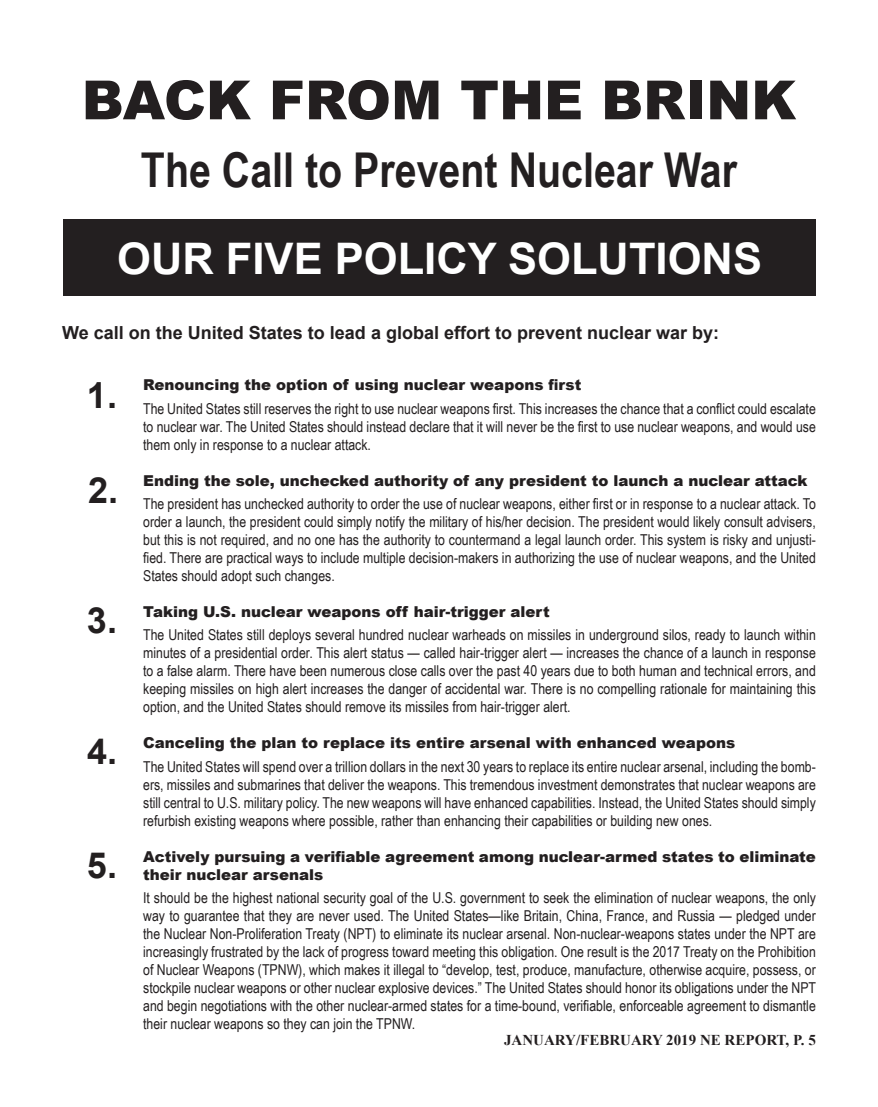
<style>
.page{position:relative;width:878px;height:1107px;background:#fff}
.page>*{position:absolute;margin:0;border:0;box-sizing:border-box;transform-origin:0 0}
.t1{font:900 54px "Arial";color:#231f20}
.t2{font:700 48px "Arial Narrow";color:#231f20}
.t3{font:700 43.5px "Arial";color:#fff}
.t4{font:700 36px "Arial";color:#231f20}
.t5{font:700 18px "Arial";color:#231f20}
.t6{font:15px/18px "Arial Narrow";color:#231f20;text-align:justify}
.t7{font:900 15px/18px "Arial";color:#231f20}
.t8{font:700 15px "Times New Roman";color:#231f20}
</style>
<div class="page">
<div style="left:63px;top:220px;width:752px;height:76px;background:#231f20"></div>
<h1 class="t1" style="left:82px;top:61px;width:716px">BACK FROM THE BRINK</h1>
<h2 class="t2" style="left:141px;top:134px;width:597px">The Call to Prevent Nuclear War</h2>
<h3 class="t3" style="left:117px;top:229px;width:646px">OUR FIVE POLICY SOLUTIONS</h3>
<p class="t5" style="left:62px;top:321px;width:658px">We call on the United States to lead a global effort to prevent nuclear war by:</p>
<h3 class="t4" style="left:87px;top:371px;width:32px">1.</h3>
<p class="t7" style="left:143px;top:375px;width:440px">Renouncing the option of using nuclear weapons first</p>
<p class="t6" style="left:143px;top:399px;width:674px">The United States still reserves the right to use nuclear weapons first. This increases the chance that a conflict could escalate to nuclear war. The United States should instead declare that it will never be the first to use nuclear weapons, and would use them only in response to a nuclear attack.</p>
<p class="t7" style="left:143px;top:471px;width:666px">Ending the sole, unchecked authority of any president to launch a nuclear attack</p>
<p class="t6" style="left:143px;top:494px;width:674px">The president has unchecked authority to order the use of nuclear weapons, either first or in response to a nuclear attack. To order a launch, the president could simply notify the military of his/her decision. The president would likely consult advisers, but this is not required, and no one has the authority to countermand a legal launch order. This system is risky and unjusti&shy;fied. There are practical ways to include multiple decision-makers in authorizing the use of nuclear weapons, and the United States should adopt such changes.</p>
<p class="t7" style="left:143px;top:602px;width:408px">Taking U.S. nuclear weapons off hair-trigger alert</p>
<p class="t6" style="left:143px;top:626px;width:674px">The United States still deploys several hundred nuclear warheads on missiles in underground silos, ready to launch within minutes of a presidential order. This alert status — called hair-trigger alert — increases the chance of a launch in response to a false alarm. There have been numerous close calls over the past 40 years due to both human and technical errors, and keeping missiles on high alert increases the danger of accidental war. There is no compelling rationale for maintaining this option, and the United States should remove its missiles from hair-trigger alert.</p>
<p class="t7" style="left:143px;top:734px;width:593px">Canceling the plan to replace its entire arsenal with enhanced weapons</p>
<p class="t6" style="left:143px;top:757px;width:674px">The United States will spend over a trillion dollars in the next 30 years to replace its entire nuclear arsenal, including the bomb&shy;ers, missiles and submarines that deliver the weapons. This tremendous investment demonstrates that nuclear weapons are still central to U.S. military policy. The new weapons will have enhanced capabilities. Instead, the United States should simply refurbish existing weapons where possible, rather than enhancing their capabilities or building new ones.</p>
<p class="t7" style="left:143px;top:847px;width:674px">Actively pursuing a verifiable agreement among nuclear-armed states to eliminate their nuclear arsenals</p>
<p class="t6" style="left:143px;top:888px;width:674px">It should be the highest national security goal of the U.S. government to seek the elimination of nuclear weapons, the only way to guarantee that they are never used. The United States—like Britain, China, France, and Russia — pledged under the Nuclear Non-Proliferation Treaty (NPT) to eliminate its nuclear arsenal. Non-nuclear-weapons states under the NPT are increasingly frustrated by the lack of progress toward meeting this obligation. One result is the 2017 Treaty on the Prohibition of Nuclear Weapons (TPNW), which makes it illegal to “develop, test, produce, manufacture, otherwise acquire, possess, or stockpile nuclear weapons or other nuclear explosive devices.” The United States should honor its obligations under the NPT and begin negotiations with the other nuclear-armed states for a time-bound, verifiable, enforceable agreement to dismantle their nuclear weapons so they can join the TPNW.</p>
<h3 class="t4" style="left:88px;top:466px;width:32px">2.</h3>
<h3 class="t4" style="left:87px;top:596px;width:32px">3.</h3>
<h3 class="t4" style="left:87px;top:728px;width:32px">4.</h3>
<h3 class="t4" style="left:87px;top:841px;width:32px">5.</h3>
<p class="t8" style="left:504px;top:1029px;width:313px">JANUARY/FEBRUARY 2019 NE REPORT, P. 5</p>
</div>
